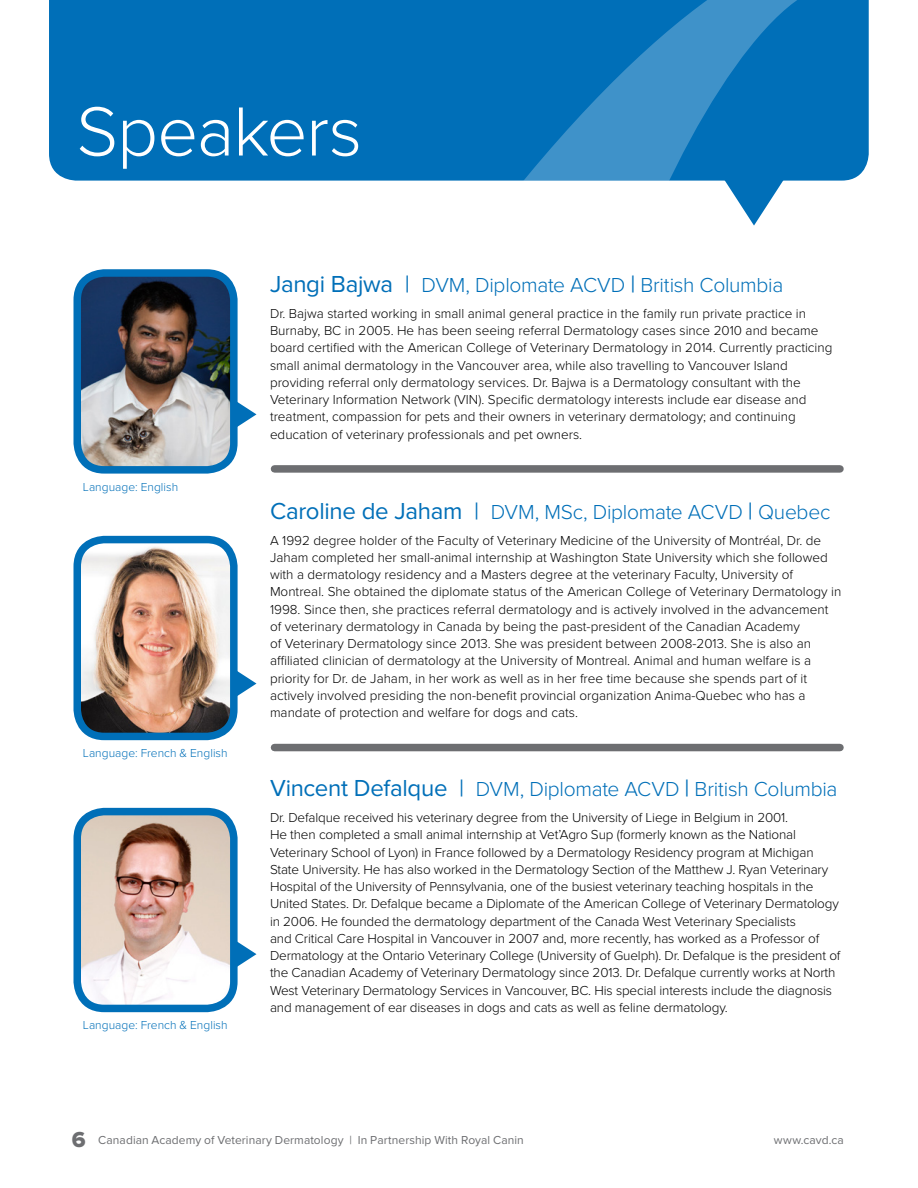
<style>
.page{position:relative;width:918px;height:1188px;background:#fff}
.page>*{position:absolute;margin:0;border:0;box-sizing:border-box;transform-origin:0 0}
.t1{font:300 72px "Proxima Nova";letter-spacing:-.015em;color:#fff}
.t2{font:300 21px "Proxima Nova";letter-spacing:-.015em;color:#006fb8}
.t3{font:300 13.5px/17.2px "Proxima Nova";color:#000}
.t4{font:12px "Proxima Nova";letter-spacing:.005em;color:#6d6e71}
.t5{font:300 12px "Proxima Nova";letter-spacing:.005em;color:#006fb8}
.s1{font-weight:400;font-size:24px}
.s2{font-family:"Proxima Nova Extrabld";font-size:22.5px}
</style>
<div class="page">
<div style="left:49px;top:0;width:376px;height:181px;background:#006fb8"></div>
<svg style="left:425px;top:0;width:444px;height:181px;background:#1279bc"></svg>
<svg style="left:696px;top:136px;width:116px;height:90px"></svg>
<div style="left:274px;top:465px;width:566px;height:8px;background:#6d6e71"></div>
<div style="left:274px;top:744px;width:566px;height:7px;background:#6d6e71"></div>
<svg style="left:238px;top:671px;width:19px;height:25px"></svg>
<img style="left:77px;top:545px;width:152px;height:186px">
<div style="left:74px;top:536px;width:164px;height:204px;border:8px solid #006fb8;border-radius:27px"></div>
<svg style="left:238px;top:942px;width:19px;height:24px"></svg>
<img style="left:77px;top:817px;width:152px;height:186px">
<div style="left:74px;top:808px;width:164px;height:204px;border:8px solid #006fb8;border-radius:27px"></div>
<svg style="left:238px;top:402px;width:19px;height:25px"></svg>
<img style="left:83px;top:278px;width:146px;height:187px">
<div style="left:74px;top:269px;width:164px;height:205px;border:8px solid #006fb8;border-radius:27px"></div>
<h1 class="t1" style="left:76px;top:90px;width:287px">Speakers</h1>
<p class="t5" style="left:83px;top:480px;width:97px">Language: English</p>
<p class="t5" style="left:83px;top:746px;width:146px">Language: French &amp; English</p>
<p class="t5" style="left:83px;top:1018px;width:146px">Language: French &amp; English</p>
<h2 class="t2" style="left:270px;top:273px;width:515px"><span class="s1">Jangi Bajwa |</span> DVM, Diplomate ACVD <span class="s1">|</span> British Columbia</h2>
<p class="t3" style="left:270px;top:305px;width:564px">Dr. Bajwa started working in small animal general practice in the family run private practice in Burnaby, BC in 2005. He has been seeing referral Dermatology cases since 2010 and became board certified with the American College of Veterinary Dermatology in 2014. Currently practicing small animal dermatology in the Vancouver area, while also travelling to Vancouver Island providing referral only dermatology services. Dr. Bajwa is a Dermatology consultant with the Veterinary Information Network (VIN). Specific dermatology interests include ear disease and treatment, compassion for pets and their owners in veterinary dermatology; and continuing education of veterinary professionals and pet owners.</p>
<h2 class="t2" style="left:270px;top:500px;width:562px"><span class="s1">Caroline de Jaham |</span> DVM, MSc, Diplomate ACVD <span class="s1">|</span> Quebec</h2>
<p class="t3" style="left:270px;top:532px;width:573px">A 1992 degree holder of the Faculty of Veterinary Medicine of the University of Montréal, Dr. de Jaham completed her small-animal internship at Washington State University which she followed with a dermatology residency and a Masters degree at the veterinary Faculty, University of Montreal. She obtained the diplomate status of the American College of Veterinary Dermatology in 1998. Since then, she practices referral dermatology and is actively involved in the advancement of veterinary dermatology in Canada by being the past-president of the Canadian Academy<br>of Veterinary Dermatology since 2013. She was president between 2008-2013. She is also an affiliated clinician of dermatology at the University of Montreal. Animal and human welfare is a priority for Dr. de Jaham, in her work as well as in her free time because she spends part of it actively involved presiding the non-benefit provincial organization Anima-Quebec who has a mandate of protection and welfare for dogs and cats.</p>
<h2 class="t2" style="left:270px;top:777px;width:569px"><span class="s1">Vincent Defalque |</span> DVM, Diplomate ACVD <span class="s1">|</span> British Columbia</h2>
<p class="t3" style="left:270px;top:809px;width:572px">Dr. Defalque received his veterinary degree from the University of Liege in Belgium in 2001.<br>He then completed a small animal internship at Vet’Agro Sup (formerly known as the National Veterinary School of Lyon) in France followed by a Dermatology Residency program at Michigan State University. He has also worked in the Dermatology Section of the Matthew J. Ryan Veterinary Hospital of the University of Pennsylvania, one of the busiest veterinary teaching hospitals in the United States. Dr. Defalque became a Diplomate of the American College of Veterinary Dermatology in 2006. He founded the dermatology department of the Canada West Veterinary Specialists<br>and Critical Care Hospital in Vancouver in 2007 and, more recently, has worked as a Professor of Dermatology at the Ontario Veterinary College (University of Guelph). Dr. Defalque is the president of the Canadian Academy of Veterinary Dermatology since 2013. Dr. Defalque currently works at North West Veterinary Dermatology Services in Vancouver, BC. His special interests include the diagnosis and management of ear diseases in dogs and cats as well as feline dermatology.</p>
<p class="t4" style="left:72px;top:1133px;width:453px"><span class="s2">6</span> Canadian Academy of Veterinary Dermatology | In Partnership With Royal Canin</p>
<p class="t4" style="left:774px;top:1133px;width:71px">www.cavd.ca</p>
</div>
